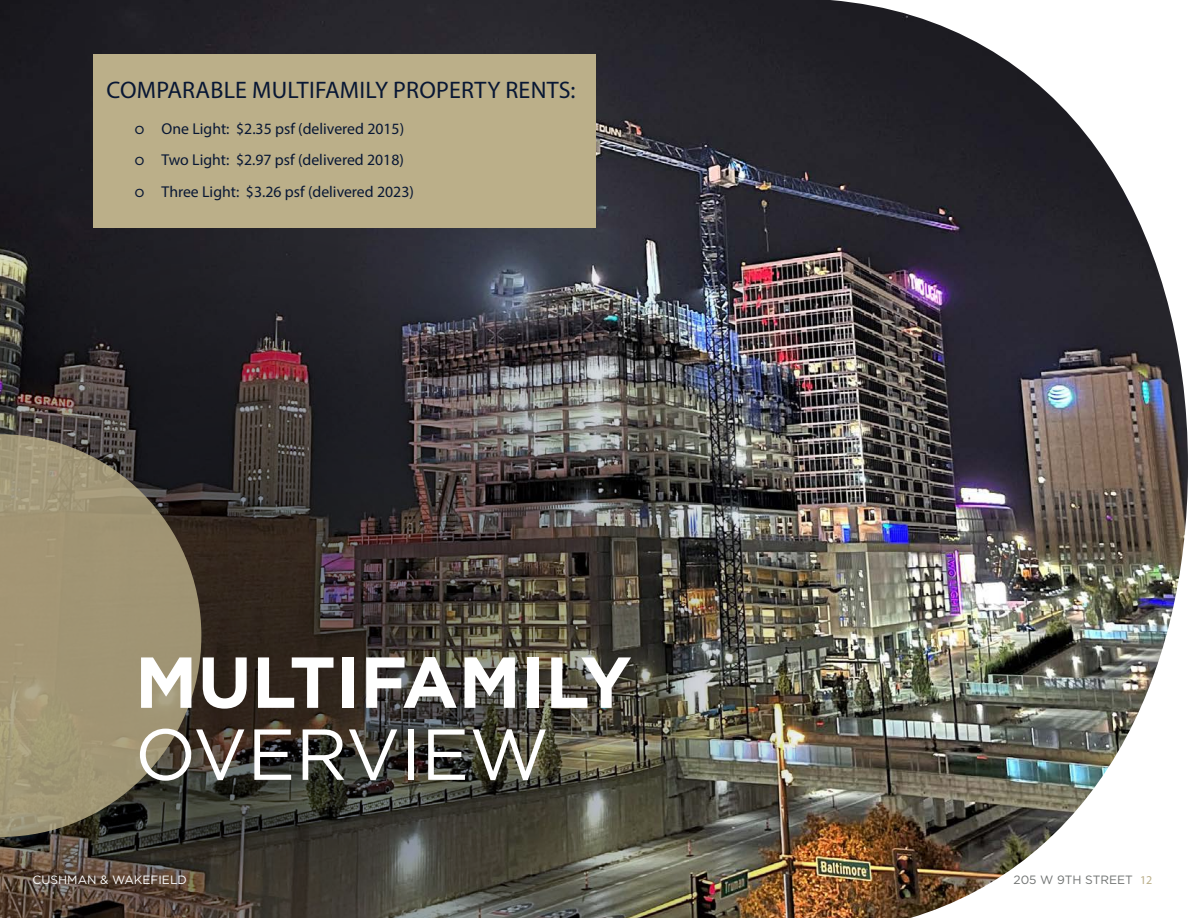
<style>
.page{position:relative;width:1188px;height:918px;background:#fff}
.page>*{position:absolute;margin:0;border:0;box-sizing:border-box;transform-origin:0 0}
.t1{font:700 72px "Gotham";color:#fff}
.t2{font:72px "Gotham";color:#fff}
.t3{font:24px "Myriad Pro";letter-spacing:.01em;color:#081734}
.t4{font:15.75px "Myriad Pro";color:#081734}
.t5{font:12px "Gotham";color:#fff}
.t6{font:12px "Gotham";color:#707372}
.s1{font-family:"Gotham"}
.s2{font-family:"Myriad Pro";color:#bbaf89}
</style>
<div class="page">
<img style="left:918px;top:17px;width:270px;height:899px">
<img style="left:0;top:0;width:918px;height:918px">
<svg style="left:0;top:434px;width:201px;height:403px;background:#887e64"></svg>
<div style="left:93px;top:54px;width:503px;height:174px;background:#bbaf89"></div>
<p class="t3" style="left:106px;top:75px;width:471px">COMPARABLE MULTIFAMILY PROPERTY RENTS:</p>
<p class="t4" style="left:135px;top:119px;width:271px"><span class="s1">ο</span> One Light: $2.35 psf (delivered 2015)</p>
<p class="t4" style="left:135px;top:150px;width:271px"><span class="s1">ο</span> Two Light: $2.97 psf (delivered 2018)</p>
<p class="t4" style="left:135px;top:182px;width:281px"><span class="s1">ο</span> Three Light: $3.26 psf (delivered 2023)</p>
<p class="t1" style="left:135px;top:635px;width:498px">MULTIFAMILY</p>
<p class="t2" style="left:135px;top:708px;width:415px">OVERVIEW</p>
<p class="t5" style="left:33px;top:872px;width:156px">CUSHMAN &amp; WAKEFIELD</p>
<p class="t6" style="left:1013px;top:872px;width:140px">205 W 9TH STREET <span class="s2">12</span></p>
</div>
